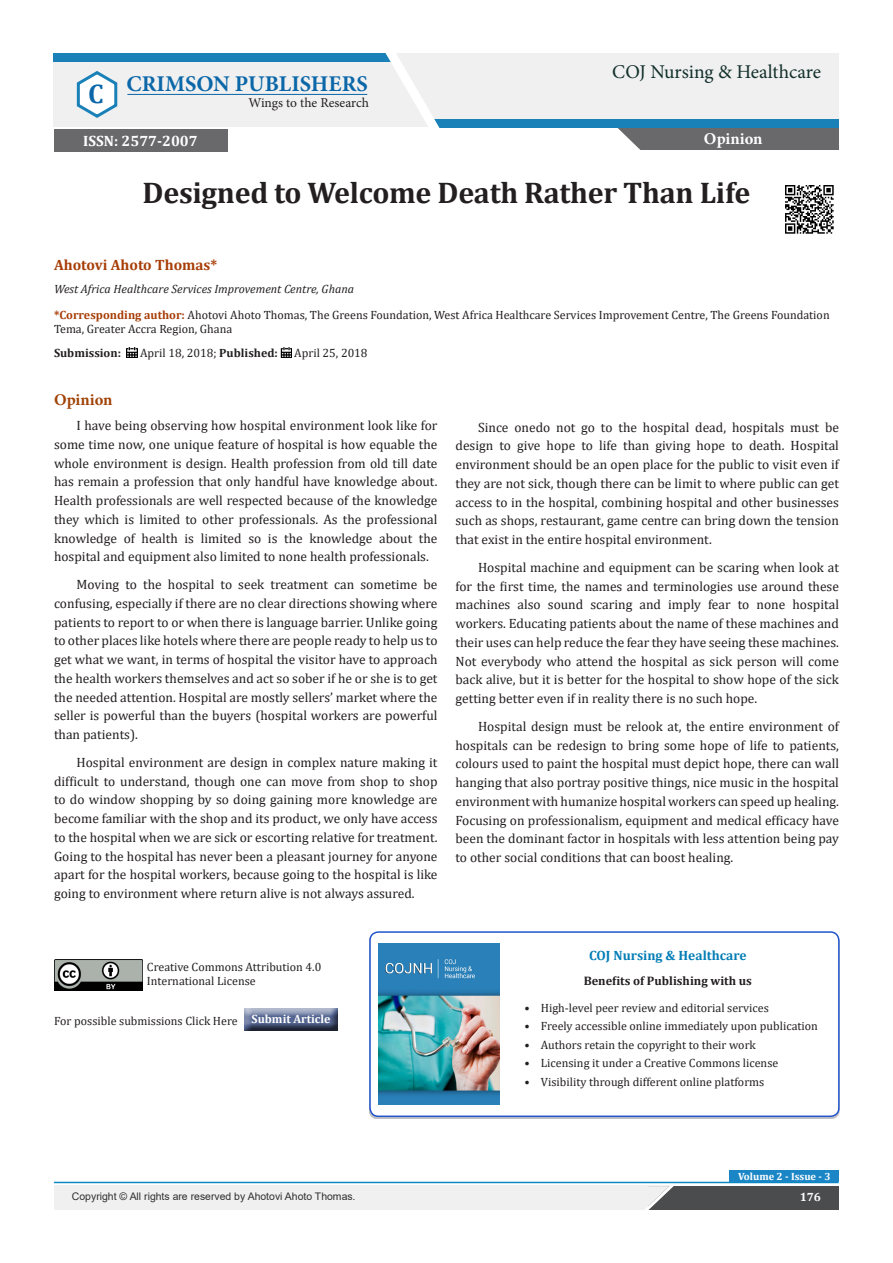
<style>
.page{position:relative;width:893px;height:1263px;background:#fff}
.page>*{position:absolute;margin:0;border:0;box-sizing:border-box;transform-origin:0 0}
.t1{font:700 30px "Cambria";letter-spacing:-.01em;color:#231f20}
.t2{font:700 27px "Cambria";color:#0b67a8}
.t3{font:700 22.5px "Minion Pro";color:#0b67a8}
.t4{font:19.5px "Minion Pro";letter-spacing:-.005em;color:#12302b}
.t5{font:700 16.5px "Minion Pro";color:#a14307}
.t6{font:700 16.5px "Minion Pro";color:#fff}
.t7{font:700 15px "Cambria";color:#a73d07}
.t8{font:700 15px "Cambria";color:#fff}
.t9{font:13.5px/18.8px "Cambria";color:#231f20;text-align:justify}
.t10{font:700 13.5px "Cambria";color:#037db6}
.t11{font:13.5px "Minion Pro";color:#231f20}
.t12{font:700 12.3px "Cambria";color:#231f20}
.t13{font:12px/14.4px "Cambria";color:#231f20}
.t14{font:italic 12px "Cambria";color:#231f20}
.t15{font:700 12px "Cambria";color:#fff}
.t16{font:700 12px "Cambria";color:#231f20}
.t17{font:10.5px "Arial";color:#312f30}
.t18{font:700 10.5px "Cambria";color:#fff}
.s1{font-weight:700;color:#a73d07}
.s2{font-weight:700}
.s3{font-style:italic}
</style>
<div class="page">
<svg style="left:126px;top:347px;width:11px;height:11px"></svg>
<svg style="left:281px;top:347px;width:11px;height:11px"></svg>
<div style="left:615px;top:127px;width:224px;height:23px;background:#69696c"></div>
<svg style="left:615px;top:128px;width:25px;height:22px"></svg>
<div style="left:54px;top:54px;width:785px;height:73px;background:#f0f0f0"></div>
<svg style="left:76px;top:71px;width:42px;height:47px"></svg>
<hr style="left:127px;top:94px;width:240px;height:1px;background:#0b67a8">
<div style="left:430px;top:119px;width:409px;height:9px;background:#1981b8"></div>
<div style="left:54px;top:54px;width:338px;height:8px;background:#1981b8"></div>
<svg style="left:344px;top:53px;width:111px;height:75px"></svg>
<div style="left:647px;top:1186px;width:192px;height:23px;background:#4b4c4d"></div>
<div style="left:54px;top:1186px;width:593px;height:23px;background:#f0f0f0"></div>
<svg style="left:639px;top:1181px;width:41px;height:29px"></svg>
<hr style="left:54px;top:1185px;width:615px;height:1px;background:#f0f0f0">
<hr style="left:54px;top:1182px;width:784px;height:1px;background:#0b88c4">
<div style="left:730px;top:1170px;width:109px;height:12px;background:#1b86c6"></div>
<div style="left:54px;top:129px;width:173px;height:23px;background:#69696c"></div>
<img style="left:785px;top:185px;width:49px;height:49px">
<div style="left:244px;top:1008px;width:96px;height:23px;background:#231f20;opacity:.75"></div>
<img style="left:54px;top:959px;width:88px;height:31px">
<div style="left:369px;top:931px;width:471px;height:186px;border:2px solid #2255cb;border-radius:9px"></div>
<img style="left:378px;top:943px;width:121px;height:162px">
<p class="t2" style="left:88px;top:74px;width:17px">C</p>
<p class="t3" style="left:126px;top:68px;width:243px">CRIMSON PUBLISHERS</p>
<p class="t11" style="left:248px;top:94px;width:122px">Wings to the Research</p>
<p class="t8" style="left:83px;top:131px;width:116px">ISSN: 2577-2007</p>
<p class="t4" style="left:612px;top:59px;width:210px">COJ Nursing &amp; Healthcare</p>
<p class="t6" style="left:704px;top:127px;width:60px">Opinion</p>
<p class="t1" style="left:143px;top:172px;width:609px">Designed to Welcome Death Rather Than Life</p>
<p class="t7" style="left:54px;top:254px;width:165px">Ahotovi Ahoto Thomas*</p>
<p class="t14" style="left:54px;top:281px;width:302px">West Africa Healthcare Services Improvement Centre, Ghana</p>
<p class="t13" style="left:54px;top:308px;width:777px"><span class="s1">*Corresponding author:</span> Ahotovi Ahoto Thomas, The Greens Foundation, West Africa Healthcare Services Improvement Centre, The Greens Foundation<br>Tema, Greater Accra Region, Ghana</p>
<p class="t16" style="left:54px;top:344px;width:69px">Submission:</p>
<p class="t13" style="left:140px;top:345px;width:139px">April 18, 2018; <span class="s2">Published:</span></p>
<p class="t13" style="left:294px;top:345px;width:75px">April 25, 2018</p>
<p class="t5" style="left:54px;top:388px;width:60px">Opinion</p>
<p class="t9" style="left:54px;top:416px;width:385px;text-indent:22px">I have being observing how hospital environment look like for some time now, one unique feature of hospital is how equable the whole environment is design. Health profession from old till date has remain a profession that only handful have knowledge about.<br>Health professionals are well respected because of the knowledge they which is limited to other professionals. As the professional knowledge of health is limited so is the knowledge about the hospital and equipment also limited to none health professionals.</p>
<p class="t9" style="left:54px;top:575px;width:385px;text-indent:22px">Moving to the hospital to seek treatment can sometime be confusing, especially if there are no clear directions showing where patients to report to or when there is language barrier. Unlike going to other places like hotels where there are people ready to help us to get what we want, in terms of hospital the visitor have to approach the health workers themselves and act so sober if he or she is to get the needed attention. Hospital are mostly sellers’ market where the seller is powerful than the buyers (hospital workers are powerful than patients).</p>
<p class="t9" style="left:54px;top:753px;width:385px;text-indent:22px">Hospital environment are design in complex nature making it difficult to understand, though one can move from shop to shop to do window shopping by so doing gaining more knowledge are become familiar with the shop and its product, we only have access to the hospital when we are sick or escorting relative for treatment.<br>Going to the hospital has never been a pleasant journey for anyone apart for the hospital workers, because going to the hospital is like going to environment where return alive is not always assured.</p>
<p class="t9" style="left:455px;top:418px;width:385px;text-indent:22px">Since onedo not go to the hospital dead, hospitals must be design to give hope to life than giving hope to death. Hospital environment should be an open place for the public to visit even if they are not sick, though there can be limit to where public can get access to in the hospital, combining hospital and other businesses such as shops, restaurant, game centre can bring down the tension that exist in the entire hospital environment.</p>
<p class="t9" style="left:455px;top:558px;width:385px;text-indent:22px">Hospital machine and equipment can be scaring when look at for the first time, the names and terminologies use around these machines also sound scaring and imply fear to none hospital workers. Educating patients about the name of these machines and their uses can help reduce the fear they have seeing these machines.<br>Not everybody who attend the hospital as sick person will come back alive, but it is better for the hospital to show hope of the sick getting better even if in reality there is no such hope.</p>
<p class="t9" style="left:455px;top:717px;width:385px;text-indent:22px">Hospital design must be relook at, the entire environment of hospitals can be redesign to bring some hope of life to patients, colours used to paint the hospital must depict hope, there can wall hanging that also portray positive things, nice music in the hospital environment with humanize hospital workers can speed up healing.<br>Focusing on professionalism, equipment and medical efficacy have been the dominant factor in hospitals with less attention being pay to other social conditions that can boost healing.</p>
<p class="t13" style="left:147px;top:959px;width:176px">Creative Commons Attribution 4.0<br>International License</p>
<p class="t13" style="left:54px;top:1013px;width:185px">For possible submissions Click Here</p>
<p class="t15" style="left:252px;top:1010px;width:81px">Submit Article</p>
<p class="t10" style="left:589px;top:946px;width:159px">COJ Nursing &amp; Healthcare</p>
<p class="t12" style="left:584px;top:972px;width:170px">Benefits of Publishing with us</p>
<p class="t13" style="left:524px;top:1001px;width:246px">• High-level peer review and editorial services</p>
<p class="t13" style="left:524px;top:1019px;width:295px">• Freely accessible online immediately upon publication</p>
<p class="t13" style="left:524px;top:1037px;width:233px">• Authors retain the copyright to their work</p>
<p class="t13" style="left:524px;top:1056px;width:255px">• Licensing it under a Creative Commons license</p>
<p class="t13" style="left:524px;top:1074px;width:242px">• Visibility through different online platforms</p>
<p class="t18" style="left:738px;top:1169px;width:94px">Volume 2 - Issue - 3</p>
<p class="t17" style="left:72px;top:1189px;width:285px">Copyright © All rights are reserved by Ahotovi Ahoto Thomas<span class="s3">.</span></p>
<p class="t15" style="left:800px;top:1189px;width:23px">176</p>
</div>
